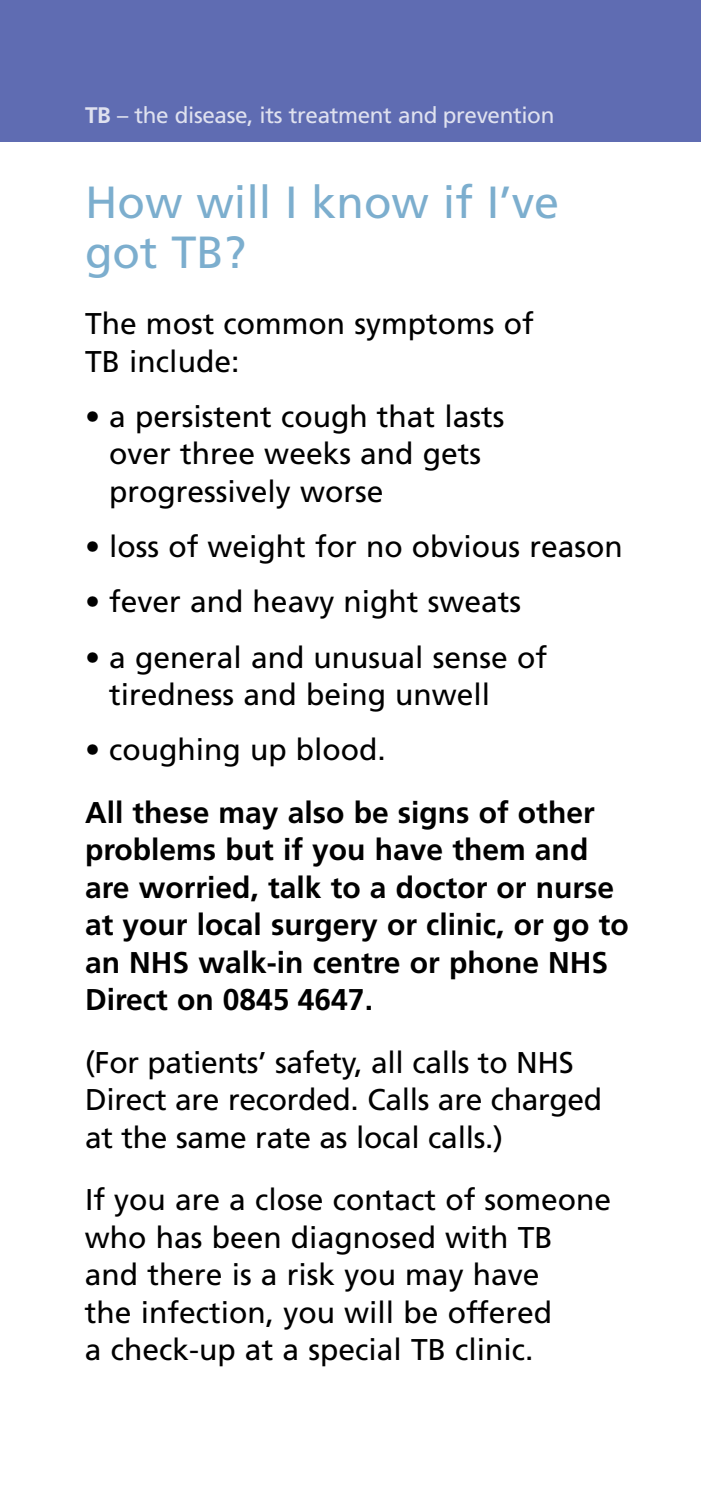
<style>
.page{position:relative;width:702px;height:1489px;background:#fff}
.page>*{position:absolute;margin:0;border:0;box-sizing:border-box;transform-origin:0 0}
.t1{font:45px/50px "Frutiger";color:#7caece}
.t2{font:30px/37.5px "Frutiger";color:#000}
.t3{font:700 30px/37.5px "Frutiger";color:#000}
.t4{font:22.5px "Frutiger";letter-spacing:-.015em;color:#dfe1ef}
.s1{font-weight:700}
</style>
<div class="page">
<div style="left:0;top:1px;width:700px;height:141px;background:#5f6cb2"></div>
<p class="t4" style="left:85px;top:102px;width:471px"><span class="s1">TB</span> – the disease, its treatment and prevention</p>
<h1 class="t1" style="left:85px;top:178px;width:475px">How will I know if I’ve got TB?</h1>
<p class="t2" style="left:85px;top:305px;width:450px">The most common symptoms of<br>TB include:</p>
<p class="t2" style="left:109px;top:398px;width:397px;text-indent:-24px">• a persistent cough that lasts over three weeks and gets progressively worse</p>
<p class="t2" style="left:85px;top:528px;width:539px">• loss of weight for no obvious reason</p>
<p class="t2" style="left:85px;top:583px;width:437px">• fever and heavy night sweats</p>
<p class="t2" style="left:109px;top:638px;width:439px;text-indent:-24px">• a general and unusual sense of tiredness and being unwell</p>
<p class="t2" style="left:85px;top:731px;width:302px">• coughing up blood.</p>
<p class="t3" style="left:85px;top:793px;width:545px">All these may also be signs of other problems but if you have them and are worried, talk to a doctor or nurse at your local surgery or clinic, or go to an NHS walk-in centre or phone NHS<br>Direct on 0845 4647.</p>
<p class="t2" style="left:85px;top:1043px;width:518px">(For patients’ safety, all calls to NHS<br>Direct are recorded. Calls are charged at the same rate as local calls.)</p>
<p class="t2" style="left:85px;top:1180px;width:528px">If you are a close contact of someone who has been diagnosed with TB and there is a risk you may have<br>the infection, you will be offered<br>a check-up at a special TB clinic.</p>
</div>
